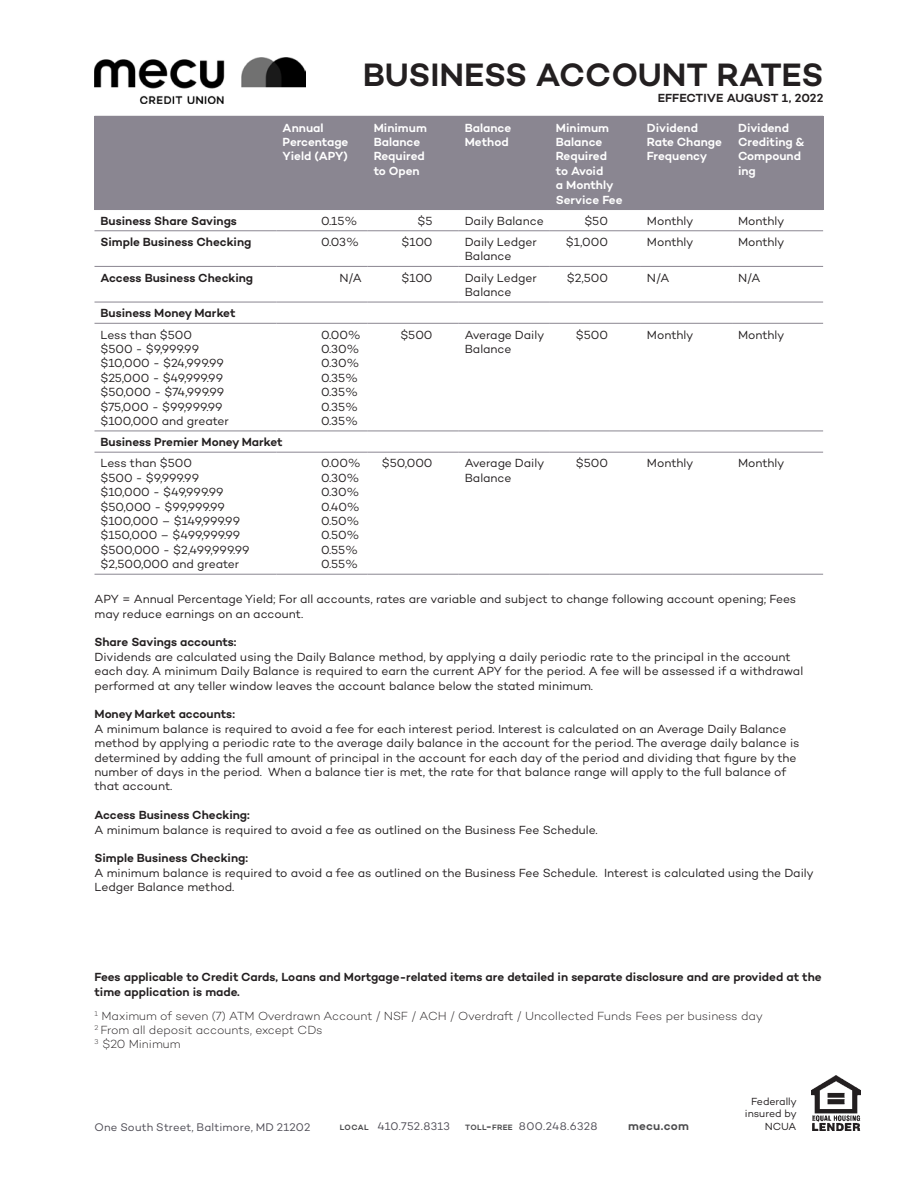
<style>
.page{position:relative;width:918px;height:1188px;background:#fff}
.page>*{position:absolute;margin:0;border:0;box-sizing:border-box;transform-origin:0 0}
.t1{font:600 33px "Campton";letter-spacing:-.01em;color:#231f20}
.t2{font:12px/14.4px "Campton";color:#231f20}
.t3{font:600 12px/14.4px "Campton";color:#231f20}
.t4{font:600 12px/14.4px "Campton";color:#fff}
.t5{font:300 12px/14.4px "Campton";color:#231f20}
.t6{font:600 12px "Campton";letter-spacing:.015em;color:#4d4d4f}
.t7{font:11.25px "Campton";letter-spacing:.015em;color:#4d4b54}
.t8{font:10.5px/12.6px "Campton";letter-spacing:-.005em;color:#231f20;text-align:right}
.s1{font-weight:600;font-size:7.8px;color:#4a4a4c}
.s2{font-weight:600;font-size:7.8px;color:#4d4d4f}
.s3{font-weight:600;color:#4d4d4f}
</style>
<div class="page">
<hr style="left:94px;top:574px;width:183px;height:1px;background:#8a8691">
<hr style="left:277px;top:574px;width:91px;height:1px;background:#8a8691">
<hr style="left:368px;top:574px;width:91px;height:1px;background:#8a8691">
<hr style="left:459px;top:574px;width:91px;height:1px;background:#8a8691">
<hr style="left:550px;top:574px;width:91px;height:1px;background:#8a8691">
<hr style="left:641px;top:574px;width:91px;height:1px;background:#8a8691">
<hr style="left:732px;top:574px;width:91px;height:1px;background:#8a8691">
<hr style="left:94px;top:452px;width:183px;height:1px;background:#8a8691">
<hr style="left:277px;top:452px;width:91px;height:1px;background:#8a8691">
<hr style="left:368px;top:452px;width:91px;height:1px;background:#8a8691">
<hr style="left:459px;top:452px;width:91px;height:1px;background:#8a8691">
<hr style="left:550px;top:452px;width:91px;height:1px;background:#8a8691">
<hr style="left:641px;top:452px;width:91px;height:1px;background:#8a8691">
<hr style="left:732px;top:452px;width:91px;height:1px;background:#8a8691">
<hr style="left:94px;top:431px;width:183px;height:1px;background:#8a8691">
<hr style="left:277px;top:431px;width:91px;height:1px;background:#8a8691">
<hr style="left:368px;top:431px;width:91px;height:1px;background:#8a8691">
<hr style="left:459px;top:431px;width:91px;height:1px;background:#8a8691">
<hr style="left:550px;top:431px;width:91px;height:1px;background:#8a8691">
<hr style="left:641px;top:431px;width:91px;height:1px;background:#8a8691">
<hr style="left:732px;top:431px;width:91px;height:1px;background:#8a8691">
<hr style="left:94px;top:323px;width:183px;height:1px;background:#8a8691">
<hr style="left:277px;top:323px;width:91px;height:1px;background:#8a8691">
<hr style="left:368px;top:323px;width:91px;height:1px;background:#8a8691">
<hr style="left:459px;top:323px;width:91px;height:1px;background:#8a8691">
<hr style="left:550px;top:323px;width:91px;height:1px;background:#8a8691">
<hr style="left:641px;top:323px;width:91px;height:1px;background:#8a8691">
<hr style="left:732px;top:323px;width:91px;height:1px;background:#8a8691">
<hr style="left:94px;top:302px;width:183px;height:1px;background:#8a8691">
<hr style="left:277px;top:302px;width:91px;height:1px;background:#8a8691">
<hr style="left:368px;top:302px;width:91px;height:1px;background:#8a8691">
<hr style="left:459px;top:302px;width:91px;height:1px;background:#8a8691">
<hr style="left:550px;top:302px;width:91px;height:1px;background:#8a8691">
<hr style="left:641px;top:302px;width:91px;height:1px;background:#8a8691">
<hr style="left:732px;top:302px;width:91px;height:1px;background:#8a8691">
<hr style="left:94px;top:266px;width:183px;height:1px;background:#8a8691">
<hr style="left:277px;top:266px;width:91px;height:1px;background:#8a8691">
<hr style="left:368px;top:266px;width:91px;height:1px;background:#8a8691">
<hr style="left:459px;top:266px;width:91px;height:1px;background:#8a8691">
<hr style="left:550px;top:266px;width:91px;height:1px;background:#8a8691">
<hr style="left:641px;top:266px;width:91px;height:1px;background:#8a8691">
<hr style="left:732px;top:266px;width:91px;height:1px;background:#8a8691">
<hr style="left:94px;top:230px;width:183px;height:1px;background:#8a8691">
<hr style="left:277px;top:230px;width:91px;height:1px;background:#8a8691">
<hr style="left:368px;top:230px;width:91px;height:1px;background:#8a8691">
<hr style="left:459px;top:230px;width:91px;height:1px;background:#8a8691">
<hr style="left:550px;top:230px;width:91px;height:1px;background:#8a8691">
<hr style="left:641px;top:230px;width:91px;height:1px;background:#8a8691">
<hr style="left:732px;top:230px;width:91px;height:1px;background:#8a8691">
<div style="left:94px;top:116px;width:183px;height:94px;background:#8a8691"></div>
<div style="left:277px;top:116px;width:91px;height:94px;background:#8a8691"></div>
<div style="left:368px;top:116px;width:91px;height:94px;background:#8a8691"></div>
<div style="left:459px;top:116px;width:91px;height:94px;background:#8a8691"></div>
<div style="left:550px;top:116px;width:91px;height:94px;background:#8a8691"></div>
<div style="left:641px;top:116px;width:91px;height:94px;background:#8a8691"></div>
<div style="left:732px;top:116px;width:91px;height:94px;background:#8a8691"></div>
<img style="left:94px;top:57px;width:212px;height:46px">
<img style="left:812px;top:1076px;width:49px;height:55px">
<h1 class="t1" style="left:363px;top:53px;width:462px">BUSINESS ACCOUNT RATES</h1>
<p class="t3" style="left:658px;top:91px;width:167px">EFFECTIVE AUGUST 1, 2022</p>
<p class="t4" style="left:283px;top:120px;width:67px">Annual<br>Percentage<br>Yield (APY)</p>
<p class="t4" style="left:374px;top:120px;width:55px">Minimum<br>Balance<br>Required to Open</p>
<p class="t4" style="left:465px;top:120px;width:48px">Balance<br>Method</p>
<p class="t4" style="left:556px;top:120px;width:68px">Minimum<br>Balance<br>Required<br>to Avoid<br>a Monthly<br>Service Fee</p>
<p class="t4" style="left:647px;top:120px;width:76px">Dividend<br>Rate Change<br>Frequency</p>
<p class="t4" style="left:738px;top:120px;width:68px">Dividend<br>Crediting &amp;<br>Compound ing</p>
<p class="t3" style="left:101px;top:213px;width:138px">Business Share Savings</p>
<p class="t2" style="left:321px;top:213px;width:38px">0.15%</p>
<p class="t2" style="left:418px;top:213px;width:16px">$5</p>
<p class="t2" style="left:465px;top:213px;width:80px">Daily Balance</p>
<p class="t2" style="left:584px;top:213px;width:25px">$50</p>
<p class="t2" style="left:647px;top:213px;width:48px">Monthly</p>
<p class="t2" style="left:738px;top:213px;width:48px">Monthly</p>
<p class="t3" style="left:101px;top:234px;width:152px">Simple Business Checking</p>
<p class="t3" style="left:101px;top:270px;width:154px">Access Business Checking</p>
<p class="t3" style="left:101px;top:306px;width:136px">Business Money Market</p>
<p class="t2" style="left:402px;top:234px;width:32px">$100</p>
<p class="t2" style="left:402px;top:270px;width:32px">$100</p>
<p class="t2" style="left:566px;top:234px;width:44px">$1,000</p>
<p class="t2" style="left:567px;top:270px;width:43px">$2,500</p>
<p class="t2" style="left:465px;top:234px;width:73px">Daily Ledger<br>Balance</p>
<p class="t2" style="left:465px;top:270px;width:73px">Daily Ledger<br>Balance</p>
<p class="t2" style="left:647px;top:234px;width:48px">Monthly</p>
<p class="t2" style="left:647px;top:270px;width:24px">N/A</p>
<p class="t2" style="left:738px;top:234px;width:48px">Monthly</p>
<p class="t2" style="left:738px;top:270px;width:24px">N/A</p>
<p class="t2" style="left:321px;top:234px;width:40px">0.03%</p>
<p class="t2" style="left:339px;top:270px;width:24px">N/A</p>
<p class="t2" style="left:101px;top:327px;width:130px">Less than $500<br>$500 - $9,999.99 $10,000 - $24,999.99 $25,000 - $49,999.99 $50,000 - $74,999.99 $75,000 - $99,999.99 $100,000 and greater</p>
<p class="t3" style="left:101px;top:435px;width:184px">Business Premier Money Market</p>
<p class="t2" style="left:321px;top:327px;width:41px">0.00%<br>0.30%<br>0.30%<br>0.35%<br>0.35%<br>0.35%<br>0.35%</p>
<p class="t2" style="left:400px;top:327px;width:34px">$500</p>
<p class="t2" style="left:465px;top:327px;width:81px">Average Daily<br>Balance</p>
<p class="t2" style="left:576px;top:327px;width:34px">$500</p>
<p class="t2" style="left:647px;top:327px;width:48px">Monthly</p>
<p class="t2" style="left:738px;top:327px;width:48px">Monthly</p>
<p class="t2" style="left:101px;top:456px;width:151px">Less than $500<br>$500 - $9,999.99 $10,000 - $49,999.99 $50,000 - $99,999.99 $100,000 – $149,999.99 $150,000 – $499,999.99 $500,000 - $2,499,999.99 $2,500,000 and greater</p>
<p class="t2" style="left:321px;top:456px;width:41px">0.00%<br>0.30%<br>0.30%<br>0.40%<br>0.50%<br>0.50%<br>0.55%<br>0.55%</p>
<p class="t2" style="left:382px;top:456px;width:52px">$50,000</p>
<p class="t2" style="left:465px;top:456px;width:81px">Average Daily<br>Balance</p>
<p class="t2" style="left:576px;top:456px;width:34px">$500</p>
<p class="t2" style="left:647px;top:456px;width:48px">Monthly</p>
<p class="t2" style="left:738px;top:456px;width:48px">Monthly</p>
<p class="t2" style="left:95px;top:592px;width:703px">APY = Annual Percentage Yield; For all accounts, rates are variable and subject to change following account opening; Fees may reduce earnings on an account.</p>
<p class="t3" style="left:95px;top:635px;width:144px">Share Savings accounts:</p>
<p class="t2" style="left:95px;top:649px;width:710px">Dividends are calculated using the Daily Balance method, by applying a daily periodic rate to the principal in the account each day. A minimum Daily Balance is required to earn the current APY for the period. A fee will be assessed if a withdrawal performed at any teller window leaves the account balance below the stated minimum.</p>
<p class="t3" style="left:95px;top:707px;width:142px">Money Market accounts:</p>
<p class="t2" style="left:95px;top:721px;width:707px">A minimum balance is required to avoid a fee for each interest period. Interest is calculated on an Average Daily Balance method by applying a periodic rate to the average daily balance in the account for the period. The average daily balance is determined by adding the full amount of principal in the account for each day of the period and dividing that fgure by the number of days in the period. When a balance tier is met, the rate for that balance range will apply to the full balance of that account.</p>
<p class="t3" style="left:95px;top:808px;width:157px">Access Business Checking:</p>
<p class="t2" style="left:95px;top:822px;width:505px">A minimum balance is required to avoid a fee as outlined on the Business Fee Schedule.</p>
<p class="t3" style="left:95px;top:851px;width:155px">Simple Business Checking:</p>
<p class="t2" style="left:95px;top:865px;width:721px">A minimum balance is required to avoid a fee as outlined on the Business Fee Schedule. Interest is calculated using the Daily<br>Ledger Balance method.</p>
<p class="t3" style="left:95px;top:970px;width:729px">Fees applicable to Credit Cards, Loans and Mortgage-related items are detailed in separate disclosure and are provided at the time application is made.</p>
<p class="t5" style="left:95px;top:1008px;width:670px"><sup>1</sup> Maximum of seven (7) ATM Overdrawn Account / NSF / ACH / Overdraft / Uncollected Funds Fees per business day<br><sup>2</sup> From all deposit accounts, except CDs<br><sup>3</sup> $20 Minimum</p>
<p class="t7" style="left:95px;top:1120px;width:217px">One South Street, Baltimore, MD 21202</p>
<p class="t7" style="left:340px;top:1120px;width:112px"><span class="s1">LOCAL</span> 410.752.8313</p>
<p class="t7" style="left:465px;top:1120px;width:134px"><span class="s2">TOLL</span><span class="s3">-</span><span class="s2">FREE</span> 800.248.6328</p>
<p class="t6" style="left:628px;top:1119px;width:62px">mecu.com</p>
<p class="t8" style="left:745px;top:1095px;width:54px">Federally insured by<br>NCUA</p>
</div>
